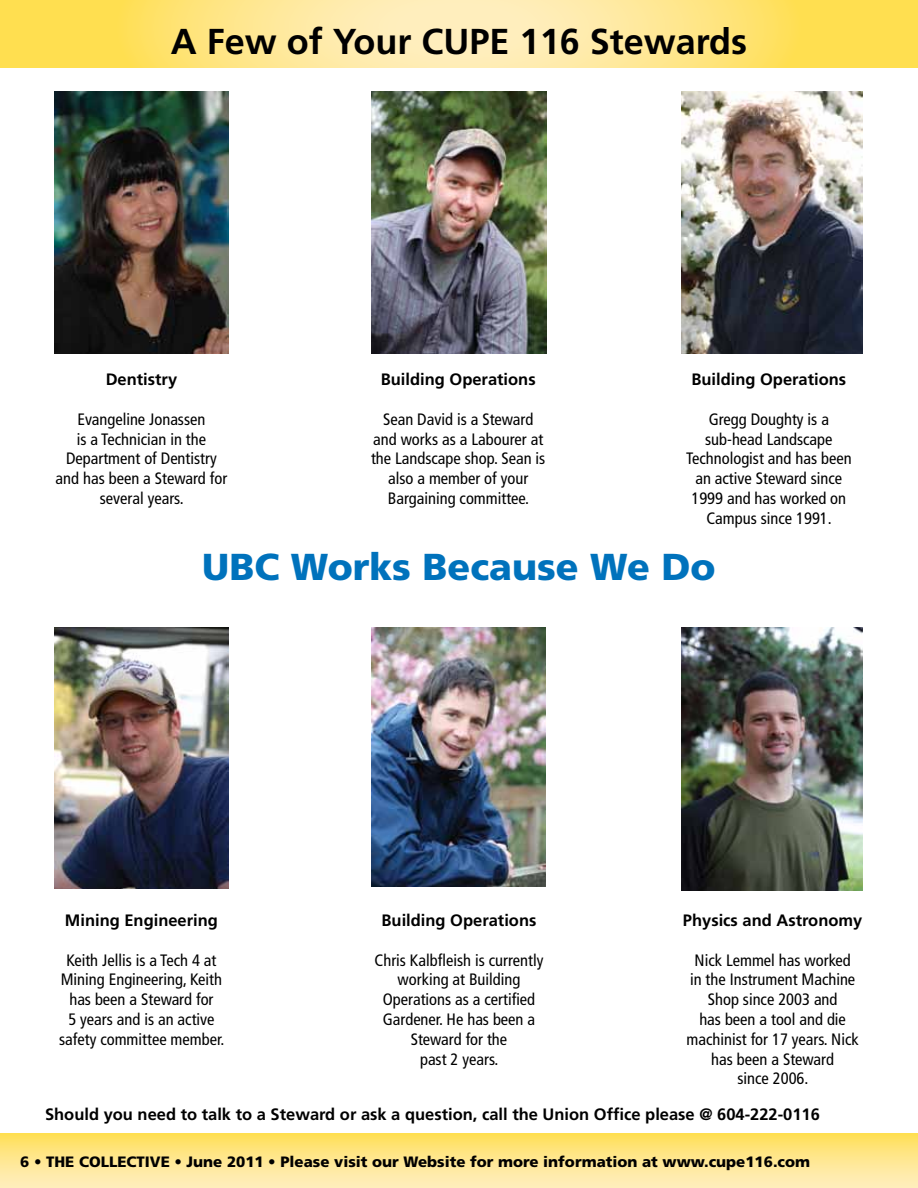
<style>
.page{position:relative;width:918px;height:1188px;background:#fff}
.page>*{position:absolute;margin:0;border:0;box-sizing:border-box;transform-origin:0 0}
.t1{font:900 37.5px "Frutiger";color:#0072bc}
.t2{font:700 36px "Frutiger";color:#000}
.t3{font:condensed 16.5px/19.8px "Frutiger";color:#000;text-align:center}
.t4{font:700 16.5px "Frutiger";color:#000}
.t5{font:900 15px "Frutiger";color:#000}
</style>
<div class="page">
<svg style="left:0;top:0;width:918px;height:68px;background:#ffe584"></svg>
<div style="left:0;top:1134px;width:918px;height:54px;background:linear-gradient(to bottom,#ffe05d,#ffeec1)"></div>
<img style="left:681px;top:92px;width:182px;height:261px">
<img style="left:681px;top:627px;width:182px;height:264px">
<img style="left:372px;top:92px;width:174px;height:261px">
<img style="left:54px;top:627px;width:175px;height:262px">
<img style="left:54px;top:92px;width:175px;height:261px">
<img style="left:372px;top:627px;width:173px;height:260px">
<h2 class="t2" style="left:171px;top:20px;width:578px">A Few of Your CUPE 116 Stewards</h2>
<p class="t4" style="left:106px;top:370px;width:73px">Dentistry</p>
<p class="t3" style="left:56px;top:409px;width:173px">Evangeline Jonassen<br>is a Technician in the<br>Department of Dentistry and has been a Steward for several years.</p>
<p class="t4" style="left:381px;top:370px;width:156px">Building Operations</p>
<p class="t3" style="left:371px;top:409px;width:176px">Sean David is a Steward and works as a Labourer at the Landscape shop. Sean is also a member of your<br>Bargaining committee.</p>
<p class="t4" style="left:691px;top:370px;width:156px">Building Operations</p>
<p class="t3" style="left:686px;top:409px;width:167px">Gregg Doughty is a sub-head Landscape<br>Technologist and has been an active Steward since<br>1999 and has worked on<br>Campus since 1991.</p>
<h1 class="t1" style="left:202px;top:544px;width:515px">UBC Works Because We Do</h1>
<p class="t4" style="left:65px;top:911px;width:155px">Mining Engineering</p>
<p class="t3" style="left:59px;top:950px;width:167px">Keith Jellis is a Tech 4 at<br>Mining Engineering, Keith has been a Steward for<br>5 years and is an active safety committee member.</p>
<p class="t4" style="left:382px;top:911px;width:156px">Building Operations</p>
<p class="t3" style="left:375px;top:950px;width:170px">Chris Kalbfleish is currently working at Building<br>Operations as a certified<br>Gardener. He has been a<br>Steward for the<br>past 2 years.</p>
<p class="t4" style="left:683px;top:911px;width:181px">Physics and Astronomy</p>
<p class="t3" style="left:687px;top:950px;width:174px">Nick Lemmel has worked<br>in the Instrument Machine<br>Shop since 2003 and<br>has been a tool and die machinist for 17 years. Nick has been a Steward<br>since 2006.</p>
<p class="t4" style="left:45px;top:1104px;width:776px">Should you need to talk to a Steward or ask a question, call the Union Office please @ 604-222-0116</p>
<p class="t5" style="left:20px;top:1153px;width:791px">6 • THE COLLECTIVE • June 2011 • Please visit our Website for more information at www.cupe116.com</p>
</div>
